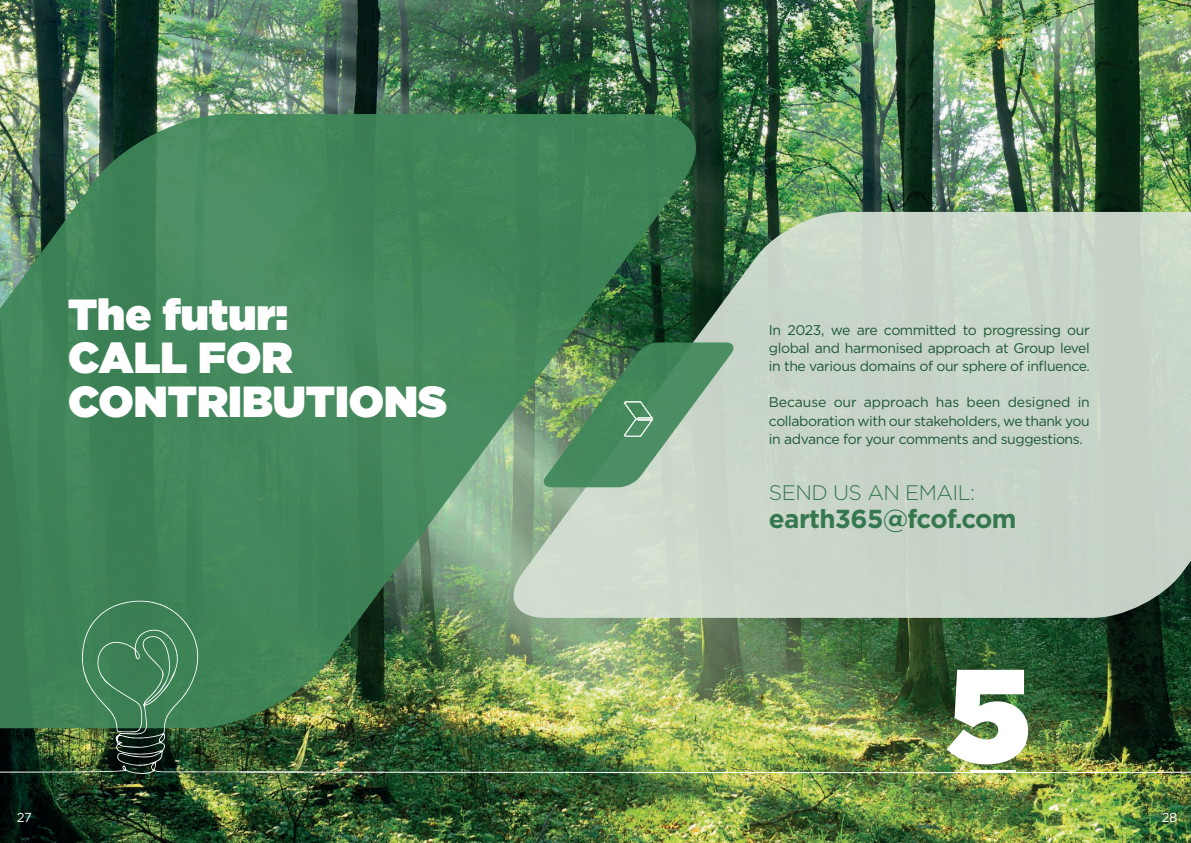
<style>
.page{position:relative;width:1191px;height:843px;background:#fff}
.page>*{position:absolute;margin:0;border:0;box-sizing:border-box;transform-origin:0 0}
.t1{font:900 132.3px "Gotham";color:#fff}
.t2{font:900 43.5px/43.5px "Gotham";color:#fff}
.t3{font:700 26px "Gotham";letter-spacing:-.025em;color:#35774e}
.t4{font:300 21px "Gotham";letter-spacing:-.025em;color:#35774e}
.t5{font:14px/18px "Gotham";letter-spacing:-.03em;color:#1d5837;text-align:justify}
.t6{font:13px "Gotham";color:#fff}
</style>
<div class="page">
<img style="left:0;top:0;width:1191px;height:843px">
<img style="left:0;top:114px;width:697px;height:614px">
<svg style="left:512px;top:212px;width:679px;height:406px;background:#b3c5b6"></svg>
<img style="left:303px;top:771px;width:888px;height:2px">
<img style="left:543px;top:342px;width:191px;height:145px">
<hr style="left:970px;top:770px;width:46px;height:2px;background:#fff">
<svg style="left:0;top:600px;width:303px;height:174px;background:#3e754c"></svg>
<h2 class="t2" style="left:68px;top:292px;width:380px">The futur:<br>CALL FOR<br>CONTRIBUTIONS</h2>
<p class="t5" style="left:769px;top:321px;width:322px">In 2023, we are committed to progressing our global and harmonised approach at Group level in the various domains of our sphere of influence.</p>
<p class="t5" style="left:769px;top:393px;width:322px">Because our approach has been designed in collaboration with our stakeholders, we thank you in advance for your comments and suggestions.</p>
<h3 class="t4" style="left:769px;top:479px;width:208px">SEND US AN EMAIL:</h3>
<h3 class="t3" style="left:769px;top:502px;width:249px">earth365@fcof.com</h3>
<h1 class="t1" style="left:947px;top:620px;width:85px">5</h1>
<p class="t6" style="left:17px;top:808px;width:16px">27</p>
<p class="t6" style="left:1161px;top:808px;width:17px">28</p>
</div>
